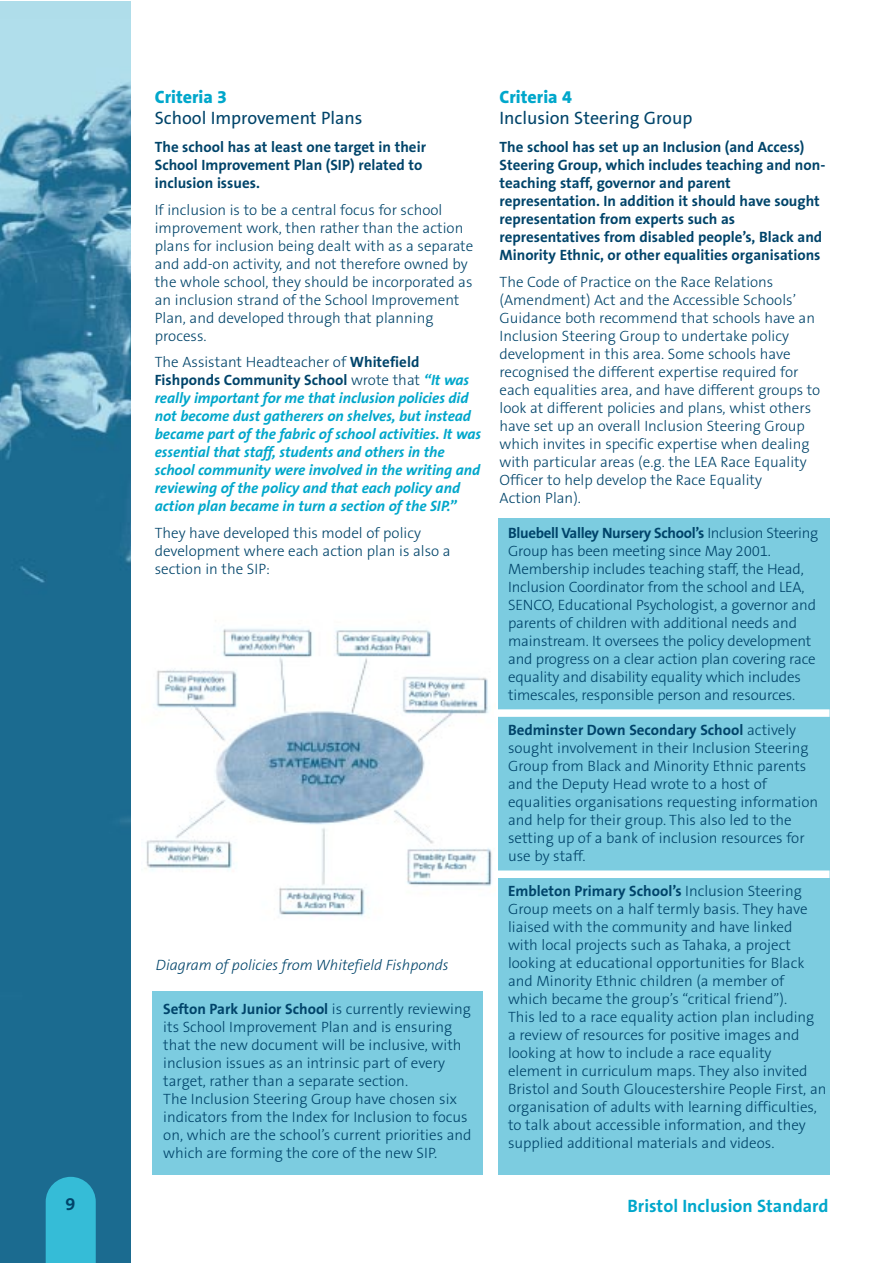
<style>
.page{position:relative;width:893px;height:1263px;background:#fff}
.page>*{position:absolute;margin:0;border:0;box-sizing:border-box;transform-origin:0 0}
.t1{font:18px "The Sans B5 Plain";color:#00446a}
.t2{font:700 18px "The Sans B7";color:#00a7cb}
.t3{font:800 18px "The Sans B8";color:#00a7cb}
.t4{font:700 18px "The Sans B7";color:#00446a}
.t5{font:300 15px/18px "The Sans B3";color:#00446a}
.t6{font:700 15px/18px "The Sans B7";color:#00446a}
.t7{font:italic 700 15px/18px "The Sans B7";letter-spacing:-.005em;color:#00a7cb}
.t8{font:700 15px "The Sans B7";letter-spacing:-.02em;color:#00446a}
.t9{font:italic 300 15px "The Sans B3";color:#00446a}
.s1{font-family:"The Sans B7";font-weight:700}
.s2{font-style:normal;color:#00446a}
.s3{font-family:"The Sans B3";font-weight:300;font-style:normal;color:#00446a}
.s4{font-family:"The Sans B3";font-weight:300}
</style>
<div class="page">
<div style="left:153px;top:991px;width:330px;height:184px;background:#7ccce0"></div>
<div style="left:498px;top:518px;width:331px;height:657px;background:#7ccce0"></div>
<img style="left:0;top:19px;width:131px;height:1244px">
<svg style="left:46px;top:1177px;width:50px;height:86px;background:#33b6d2"></svg>
<img style="left:145px;top:628px;width:347px;height:289px">
<div style="left:493px;top:709px;width:336px;height:8px;background:#fff"></div>
<div style="left:493px;top:871px;width:336px;height:7px;background:#fff"></div>
<p class="t4" style="left:66px;top:1197px;width:11px">9</p>
<p class="t3" style="left:155px;top:90px;width:74px">Criteria 3</p>
<p class="t1" style="left:155px;top:112px;width:209px">School Improvement Plans</p>
<p class="t6" style="left:155px;top:140px;width:273px">The school has at least one target in their<br>School Improvement Plan (SIP) related to inclusion issues.</p>
<p class="t5" style="left:155px;top:202px;width:320px">If inclusion is to be a central focus for school improvement work, then rather than the action plans for inclusion being dealt with as a separate and add-on activity, and not therefore owned by the whole school, they should be incorporated as an inclusion strand of the School Improvement Plan, and developed through that planning process.</p>
<p class="t5" style="left:155px;top:355px;width:266px">The Assistant Headteacher of <span class="s1">Whitefield</span></p>
<p class="t7" style="left:155px;top:373px;width:328px"><span class="s2">Fishponds Community School</span> <span class="s3">wrote that</span> “It was really important for me that inclusion policies did not become dust gatherers on shelves, but instead became part of the fabric of school activities. It was essential that staff, students and others in the school community were involved in the writing and reviewing of the policy and that each policy and action plan became in turn a section of the SIP.”</p>
<p class="t5" style="left:155px;top:525px;width:297px">They have developed this model of policy development where each action plan is also a section in the SIP:</p>
<p class="t9" style="left:156px;top:959px;width:294px">Diagram of policies from Whitefield Fishponds</p>
<p class="t6" style="left:163px;top:1002px;width:309px">Sefton Park Junior School <span class="s4">is currently reviewing</span></p>
<p class="t5" style="left:163px;top:1020px;width:310px">its School Improvement Plan and is ensuring that the new document will be inclusive, with inclusion issues as an intrinsic part of every target, rather than a separate section.<br>The Inclusion Steering Group have chosen six indicators from the Index for Inclusion to focus on, which are the school’s current priorities and which are forming the core of the new SIP.</p>
<p class="t3" style="left:499px;top:90px;width:74px">Criteria 4</p>
<p class="t1" style="left:499px;top:112px;width:194px">Inclusion Steering Group</p>
<p class="t6" style="left:499px;top:140px;width:327px">The school has set up an Inclusion (and Access)<br>Steering Group, which includes teaching and non&shy;teaching staff, governor and parent representation. In addition it should have sought representation from experts such as representatives from disabled people’s, Black and Minority Ethnic, or other equalities organisations</p>
<p class="t5" style="left:499px;top:274px;width:322px">The Code of Practice on the Race Relations (Amendment) Act and the Accessible Schools’ Guidance both recommend that schools have an Inclusion Steering Group to undertake policy development in this area. Some schools have recognised the different expertise required for each equalities area, and have different groups to look at different policies and plans, whist others have set up an overall Inclusion Steering Group which invites in specific expertise when dealing with particular areas (e.g. the LEA Race Equality Officer to help develop the Race Equality<br>Action Plan).</p>
<p class="t8" style="left:508px;top:527px;width:311px">Bluebell Valley Nursery School’s <span class="s4">Inclusion Steering</span></p>
<p class="t5" style="left:508px;top:543px;width:309px">Group has been meeting since May 2001.<br>Membership includes teaching staff, the Head, Inclusion Coordinator from the school and LEA, SENCO, Educational Psychologist, a governor and parents of children with additional needs and mainstream. It oversees the policy development and progress on a clear action plan covering race equality and disability equality which includes timescales, responsible person and resources.</p>
<p class="t6" style="left:508px;top:722px;width:289px">Bedminster Down Secondary School <span class="s4">actively</span></p>
<p class="t5" style="left:508px;top:740px;width:312px">sought involvement in their Inclusion Steering Group from Black and Minority Ethnic parents and the Deputy Head wrote to a host of equalities organisations requesting information and help for their group. This also led to the setting up of a bank of inclusion resources for use by staff.</p>
<p class="t6" style="left:508px;top:883px;width:295px">Embleton Primary School’s <span class="s4">Inclusion Steering</span></p>
<p class="t5" style="left:508px;top:901px;width:320px">Group meets on a half termly basis. They have liaised with the community and have linked<br>with local projects such as Tahaka, a project looking at educational opportunities for Black and Minority Ethnic children (a member of which became the group’s “critical friend”).<br>This led to a race equality action plan including<br>a review of resources for positive images and looking at how to include a race equality element in curriculum maps. They also invited Bristol and South Gloucestershire People First, an organisation of adults with learning difficulties, to talk about accessible information, and they supplied additional materials and videos.</p>
<p class="t2" style="left:627px;top:1200px;width:202px">Bristol Inclusion Standard</p>
</div>
